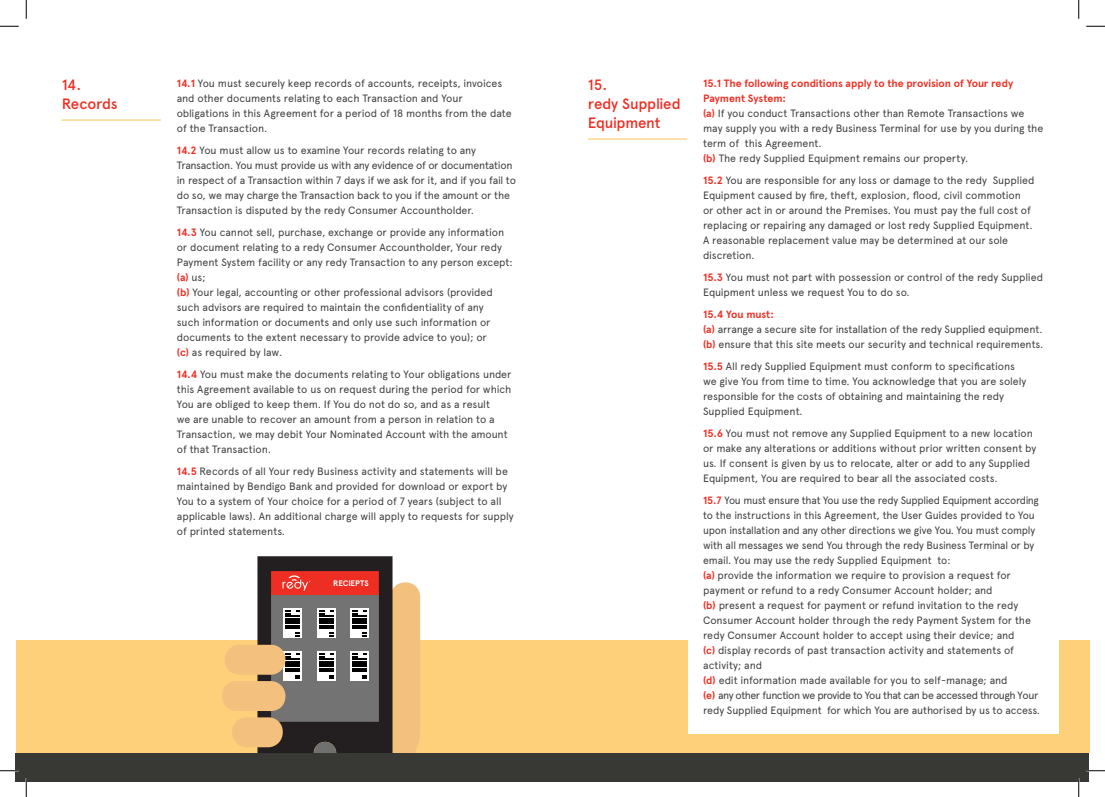
<style>
.page{position:relative;width:1105px;height:797px;background:#fff}
.page>*{position:absolute;margin:0;border:0;box-sizing:border-box;transform-origin:0 0}
.Text_Numbering{font:500 15px/18.8px "Apercu";letter-spacing:-.015em;color:#ee2e22}
.Body_Copy_1{font:10.62px/15px "Apercu";letter-spacing:-.01em;color:#3e3e3f}
.t1{font:700 8px "Apercu";color:#fff}
.s1{font-weight:700;color:#ee2e22}
</style>
<div class="page">
<div style="left:16px;top:753px;width:1073px;height:28px;background:#383935"></div>
<hr style="left:62px;top:119px;width:99px;height:2px;background:#fed07a">
<hr style="left:588px;top:138px;width:99px;height:2px;background:#fed07a">
<div style="left:16px;top:641px;width:1073px;height:112px;background:#fed07a"></div>
<svg style="left:222px;top:556px;width:198px;height:197px"></svg>
<div style="left:688px;top:617px;width:370px;height:117px;background:#fff"></div>
<svg style="left:0;top:25px;width:19px;height:2px"></svg>
<svg style="left:1086px;top:25px;width:19px;height:2px"></svg>
<svg style="left:0;top:770px;width:19px;height:1px"></svg>
<svg style="left:1086px;top:770px;width:19px;height:1px"></svg>
<svg style="left:25px;top:0;width:2px;height:19px"></svg>
<svg style="left:25px;top:778px;width:2px;height:19px"></svg>
<svg style="left:1078px;top:0;width:1px;height:19px"></svg>
<svg style="left:1078px;top:778px;width:1px;height:19px"></svg>
<p class="Body_Copy_1" style="left:177px;top:75px;width:336px"><span class="s1">14.1</span> You must securely keep records of accounts, receipts, invoices and other documents relating to each Transaction and Your obligations in this Agreement for a period of 18 months from the date of the Transaction.</p>
<p class="Body_Copy_1" style="left:177px;top:142px;width:341px"><span class="s1">14.2</span> You must allow us to examine Your records relating to any Transaction. You must provide us with any evidence of or documentation in respect of a Transaction within 7 days if we ask for it, and if you fail to do so, we may charge the Transaction back to you if the amount or the Transaction is disputed by the redy Consumer Accountholder.</p>
<p class="Body_Copy_1" style="left:177px;top:224px;width:337px"><span class="s1">14.3</span> You cannot sell, purchase, exchange or provide any information or document relating to a redy Consumer Accountholder, Your redy Payment System facility or any redy Transaction to any person except: <span class="s1">(a)</span> us;<br><span class="s1">(b)</span> Your legal, accounting or other professional advisors (provided such advisors are required to maintain the confidentiality of any<br>such information or documents and only use such information or documents to the extent necessary to provide advice to you); or<br><span class="s1">(c)</span> as required by law.</p>
<p class="Body_Copy_1" style="left:177px;top:366px;width:336px"><span class="s1">14.4</span> You must make the documents relating to Your obligations under this Agreement available to us on request during the period for which You are obliged to keep them. If You do not do so, and as a result<br>we are unable to recover an amount from a person in relation to a Transaction, we may debit Your Nominated Account with the amount of that Transaction.</p>
<p class="Body_Copy_1" style="left:177px;top:464px;width:338px"><span class="s1">14.5</span> Records of all Your redy Business activity and statements will be maintained by Bendigo Bank and provided for download or export by You to a system of Your choice for a period of 7 years (subject to all applicable laws). An additional charge will apply to requests for supply of printed statements.</p>
<p class="Text_Numbering" style="left:62px;top:75px;width:57px">14.<br>Records</p>
<p class="Text_Numbering" style="left:588px;top:75px;width:94px">15.<br>redy Supplied<br>Equipment</p>
<p class="t1" style="left:333px;top:578px;width:37px">RECIEPTS</p>
<p class="Body_Copy_1" style="left:703px;top:75px;width:342px"><span class="s1">15.1 The following conditions apply to the provision of Your redy Payment System:<br>(a)</span> If you conduct Transactions other than Remote Transactions we may supply you with a redy Business Terminal for use by you during the term of this Agreement.</p>
<p class="Body_Copy_1" style="left:703px;top:150px;width:267px"><span class="s1">(b)</span> The redy Supplied Equipment remains our property.</p>
<p class="Body_Copy_1" style="left:703px;top:172px;width:333px"><span class="s1">15.2</span> You are responsible for any loss or damage to the redy Supplied Equipment caused by fire, theft, explosion, flood, civil commotion<br>or other act in or around the Premises. You must pay the full cost of replacing or repairing any damaged or lost redy Supplied Equipment.<br>A reasonable replacement value may be determined at our sole discretion.</p>
<p class="Body_Copy_1" style="left:703px;top:269px;width:342px"><span class="s1">15.3</span> You must not part with possession or control of the redy Supplied<br>Equipment unless we request You to do so.</p>
<p class="Body_Copy_1" style="left:703px;top:306px;width:342px"><span class="s1">15.4 You must:<br>(a)</span> arrange a secure site for installation of the redy Supplied equipment. <span class="s1">(b)</span> ensure that this site meets our security and technical requirements.</p>
<p class="Body_Copy_1" style="left:703px;top:359px;width:325px"><span class="s1">15.5</span> All redy Supplied Equipment must conform to specifications we give You from time to time. You acknowledge that you are solely responsible for the costs of obtaining and maintaining the redy Supplied Equipment.</p>
<p class="Body_Copy_1" style="left:703px;top:426px;width:335px"><span class="s1">15.6</span> You must not remove any Supplied Equipment to a new location or make any alterations or additions without prior written consent by us. If consent is given by us to relocate, alter or add to any Supplied Equipment, You are required to bear all the associated costs.</p>
<p class="Body_Copy_1" style="left:703px;top:493px;width:339px"><span class="s1">15.7</span> You must ensure that You use the redy Supplied Equipment according to the instructions in this Agreement, the User Guides provided to You upon installation and any other directions we give You. You must comply with all messages we send You through the redy Business Terminal or by email. You may use the redy Supplied Equipment to:<br><span class="s1">(a)</span> provide the information we require to provision a request for payment or refund to a redy Consumer Account holder; and<br><span class="s1">(b)</span> present a request for payment or refund invitation to the redy Consumer Account holder through the redy Payment System for the redy Consumer Account holder to accept using their device; and<br><span class="s1">(c)</span> display records of past transaction activity and statements of activity; and<br><span class="s1">(d)</span> edit information made available for you to self-manage; and<br><span class="s1">(e)</span> any other function we provide to You that can be accessed through Your redy Supplied Equipment for which You are authorised by us to access.</p>
</div>
